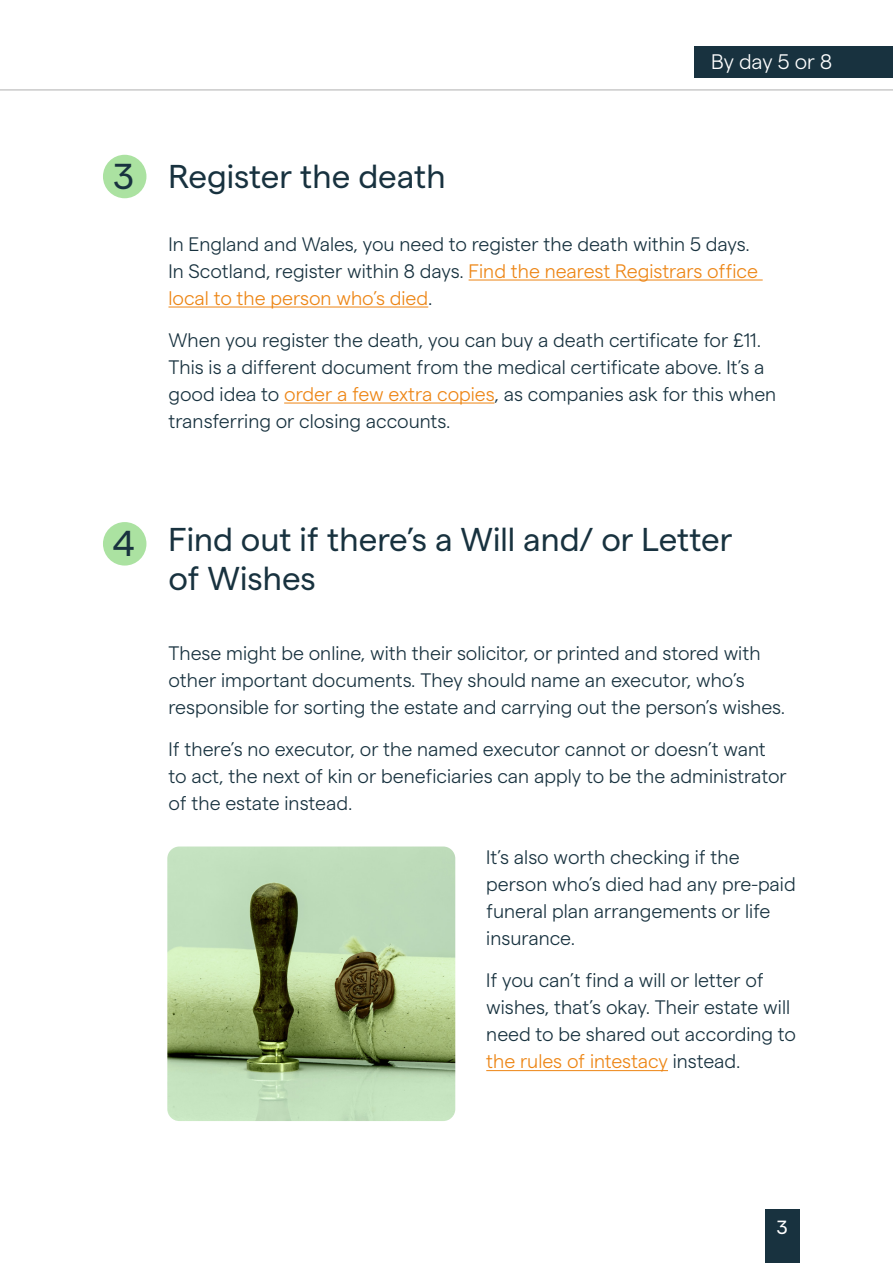
<style>
.page{position:relative;width:893px;height:1263px;background:#fff}
.page>*{position:absolute;margin:0;border:0;box-sizing:border-box;transform-origin:0 0}
.t1{font:36px "Matter";color:#18323f}
.t2{font:33px/39.6px "Matter";color:#18323f}
.t3{font:300 21px "Matter SQ";letter-spacing:-.005em;color:#fff}
.t4{font:300 19.5px/27px "Matter SQ";color:#18323f}
.t5{font:19.05px "Matter";color:#fff}
.s1{color:#ed8514}
</style>
<div class="page">
<div style="left:103px;top:155px;width:43px;height:43px;background:#abe2a1;border-radius:50%"></div>
<div style="left:103px;top:522px;width:43px;height:44px;background:#abe2a1;border-radius:50%"></div>
<hr style="left:0;top:90px;width:893px;height:1px;background:#000">
<hr style="left:469px;top:279px;width:294px;height:1px;background:#ed8514">
<hr style="left:169px;top:306px;width:259px;height:1px;background:#ed8514">
<hr style="left:284px;top:402px;width:210px;height:1px;background:#ed8514">
<img style="left:167px;top:846px;width:288px;height:275px">
<hr style="left:486px;top:1070px;width:182px;height:1px;background:#ed8514">
<div style="left:765px;top:1210px;width:34px;height:53px;background:#18323f"></div>
<div style="left:694px;top:47px;width:199px;height:31px;background:#18323f"></div>
<p class="t3" style="left:711px;top:46px;width:122px">By day 5 or 8</p>
<p class="t1" style="left:114px;top:150px;width:22px">3</p>
<p class="t2" style="left:169px;top:154px;width:279px">Register the death</p>
<p class="t4" style="left:169px;top:229px;width:591px">In England and Wales, you need to register the death within 5 days.<br>In Scotland, register within 8 days. <span class="s1">Find the nearest Registrars office local to the person who’s died</span>.</p>
<p class="t4" style="left:169px;top:325px;width:609px">When you register the death, you can buy a death certificate for £11.<br>This is a different document from the medical certificate above. It’s a good idea to <span class="s1">order a few extra copies</span>, as companies ask for this when transferring or closing accounts.</p>
<p class="t1" style="left:113px;top:517px;width:24px">4</p>
<p class="t2" style="left:169px;top:517px;width:565px">Find out if there’s a Will and/ or Letter of Wishes</p>
<p class="t4" style="left:169px;top:638px;width:618px">These might be online, with their solicitor, or printed and stored with other important documents. They should name an executor, who’s responsible for sorting the estate and carrying out the person’s wishes.</p>
<p class="t4" style="left:169px;top:734px;width:620px">If there’s no executor, or the named executor cannot or doesn’t want to act, the next of kin or beneficiaries can apply to be the administrator of the estate instead.</p>
<p class="t4" style="left:486px;top:842px;width:311px">It’s also worth checking if the person who’s died had any pre-paid funeral plan arrangements or life insurance.</p>
<p class="t4" style="left:486px;top:965px;width:311px">If you can’t find a will or letter of wishes, that’s okay. Their estate will need to be shared out according to <span class="s1">the rules of intestacy</span> instead.</p>
<p class="t5" style="left:777px;top:1213px;width:12px">3</p>
</div>
